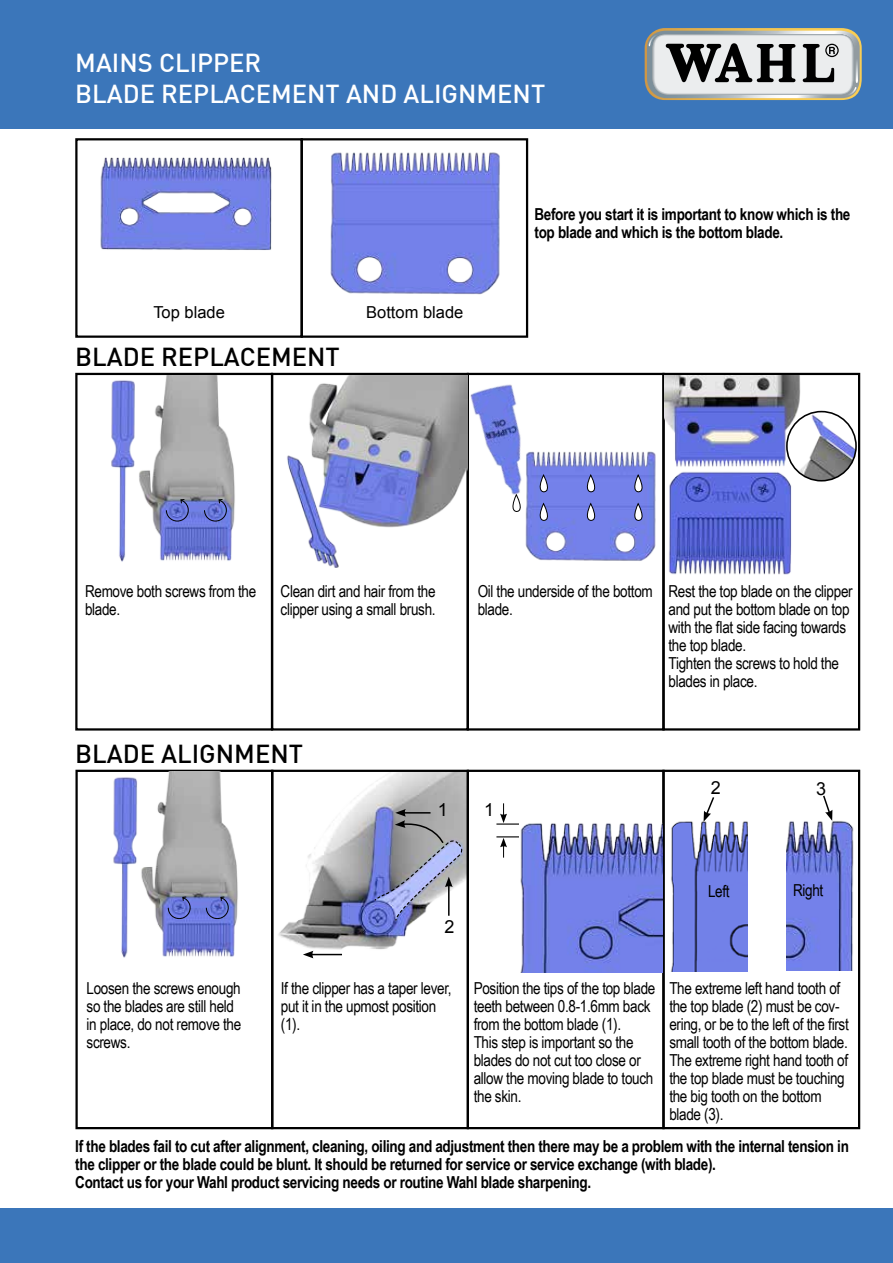
<style>
.page{position:relative;width:893px;height:1263px;background:#fff}
.page>*{position:absolute;margin:0;border:0;box-sizing:border-box;transform-origin:0 0}
.t1{font:500 25.5px/30.6px "DIN";color:#fff}
.t2{font:500 25.5px "DIN";color:#000}
.t3{font:18px "Arial";color:#000}
.t4{font:16.5px/18px "Arial Narrow";letter-spacing:-.02em;color:#000}
.t5{font:700 16.5px/18px "Arial Narrow";letter-spacing:-.02em;color:#000}
.t6{font:16.5px "Arial";color:#000}
</style>
<div class="page">
<img style="left:278px;top:773px;width:188px;height:186px">
<div style="left:0;top:0;width:893px;height:128px;background:#3b76ba"></div>
<div style="left:0;top:1209px;width:893px;height:54px;background:#3b76ba"></div>
<svg style="left:645px;top:28px;width:217px;height:72px;background:#adada8"></svg>
<div style="left:75px;top:138px;width:228px;height:200px;border:2px solid #000"></div>
<div style="left:301px;top:138px;width:227px;height:200px;border:2px solid #000"></div>
<div style="left:75px;top:373px;width:198px;height:357px;border:2px solid #000"></div>
<div style="left:271px;top:770px;width:198px;height:359px;border:2px solid #000"></div>
<div style="left:271px;top:373px;width:198px;height:357px;border:2px solid #000"></div>
<div style="left:75px;top:770px;width:198px;height:359px;border:2px solid #000"></div>
<div style="left:467px;top:373px;width:198px;height:357px;border:2px solid #000"></div>
<div style="left:467px;top:770px;width:198px;height:359px;border:2px solid #000"></div>
<div style="left:662px;top:373px;width:198px;height:357px;border:2px solid #000"></div>
<div style="left:662px;top:770px;width:198px;height:359px;border:2px solid #000"></div>
<img style="left:100px;top:157px;width:172px;height:93px">
<img style="left:330px;top:152px;width:170px;height:143px">
<img style="left:525px;top:451px;width:131px;height:110px">
<img style="left:96px;top:375px;width:149px;height:187px">
<img style="left:98px;top:772px;width:149px;height:186px">
<svg style="left:166px;top:499px;width:23px;height:23px"></svg>
<svg style="left:168px;top:896px;width:23px;height:23px"></svg>
<svg style="left:204px;top:499px;width:23px;height:23px"></svg>
<svg style="left:206px;top:896px;width:23px;height:23px"></svg>
<img style="left:278px;top:375px;width:189px;height:193px">
<img style="left:424px;top:372px;width:149px;height:148px">
<svg style="left:536px;top:475px;width:16px;height:17px"></svg>
<svg style="left:536px;top:504px;width:16px;height:17px"></svg>
<svg style="left:583px;top:475px;width:16px;height:17px"></svg>
<svg style="left:583px;top:504px;width:16px;height:17px"></svg>
<svg style="left:630px;top:475px;width:17px;height:17px"></svg>
<svg style="left:630px;top:504px;width:17px;height:17px"></svg>
<svg style="left:509px;top:495px;width:16px;height:17px"></svg>
<hr style="left:311px;top:954px;width:31px;height:1px;background:#000">
<svg style="left:303px;top:951px;width:10px;height:7px"></svg>
<svg style="left:374px;top:809px;width:88px;height:113px;background:#9ba0be"></svg>
<img style="left:520px;top:823px;width:142px;height:149px">
<img style="left:670px;top:821px;width:77px;height:151px">
<img style="left:787px;top:814px;width:72px;height:157px">
<svg style="left:703px;top:797px;width:12px;height:25px"></svg>
<svg style="left:822px;top:795px;width:10px;height:26px"></svg>
<hr style="left:496px;top:823px;width:23px;height:2px;background:#000">
<svg style="left:500px;top:803px;width:7px;height:20px"></svg>
<svg style="left:496px;top:836px;width:23px;height:22px"></svg>
<img style="left:665px;top:375px;width:148px;height:200px">
<img style="left:787px;top:412px;width:69px;height:69px;border-radius:35px">
<div style="left:786px;top:411px;width:71px;height:70px;border:2px solid #000;border-radius:50%"></div>
<h1 class="t1" style="left:75px;top:47px;width:471px">MAINS CLIPPER<br>BLADE REPLACEMENT AND ALIGNMENT</h1>
<p class="t6" style="left:153px;top:302px;width:73px">Top blade</p>
<p class="t6" style="left:366px;top:302px;width:99px">Bottom blade</p>
<h1 class="t2" style="left:75px;top:340px;width:266px">BLADE REPLACEMENT</h1>
<p class="t5" style="left:534px;top:205px;width:317px">Before you start it is important to know which is the top blade and which is the bottom blade.</p>
<p class="t4" style="left:85px;top:582px;width:173px">Remove both screws from the blade.</p>
<p class="t4" style="left:281px;top:582px;width:157px">Clean dirt and hair from the clipper using a small brush.</p>
<h1 class="t2" style="left:75px;top:738px;width:229px">BLADE ALIGNMENT</h1>
<p class="t4" style="left:478px;top:582px;width:177px">Oil the underside of the bottom blade.</p>
<p class="t4" style="left:668px;top:582px;width:186px">Rest the top blade on the clipper and put the bottom blade on top with the flat side facing towards the top blade.<br>Tighten the screws to hold the blades in place.</p>
<p class="t3" style="left:711px;top:776px;width:12px">2</p>
<p class="t3" style="left:816px;top:777px;width:12px">3</p>
<p class="t3" style="left:438px;top:798px;width:12px">1</p>
<p class="t3" style="left:484px;top:798px;width:12px">1</p>
<p class="t3" style="left:445px;top:915px;width:12px">2</p>
<p class="t4" style="left:708px;top:881px;width:23px">Left</p>
<p class="t4" style="left:793px;top:881px;width:32px">Right</p>
<p class="t4" style="left:474px;top:979px;width:183px">Position the tips of the top blade teeth between 0.8-1.6mm back from the bottom blade (1).<br>This step is important so the blades do not cut too close or allow the moving blade to touch the skin.</p>
<p class="t4" style="left:281px;top:979px;width:172px">If the clipper has a taper lever, put it in the upmost position (1).</p>
<p class="t4" style="left:669px;top:979px;width:181px">The extreme left hand tooth of the top blade (2) must be cov&shy;ering, or be to the left of the first small tooth of the bottom blade.<br>The extreme right hand tooth of the top blade must be touching the big tooth on the bottom blade (3).</p>
<p class="t5" style="left:75px;top:1136px;width:775px">If the blades fail to cut after alignment, cleaning, oiling and adjustment then there may be a problem with the internal tension in the clipper or the blade could be blunt. It should be returned for service or service exchange (with blade).<br>Contact us for your Wahl product servicing needs or routine Wahl blade sharpening.</p>
<p class="t4" style="left:87px;top:979px;width:156px">Loosen the screws enough so the blades are still held in place, do not remove the screws.</p>
</div>
